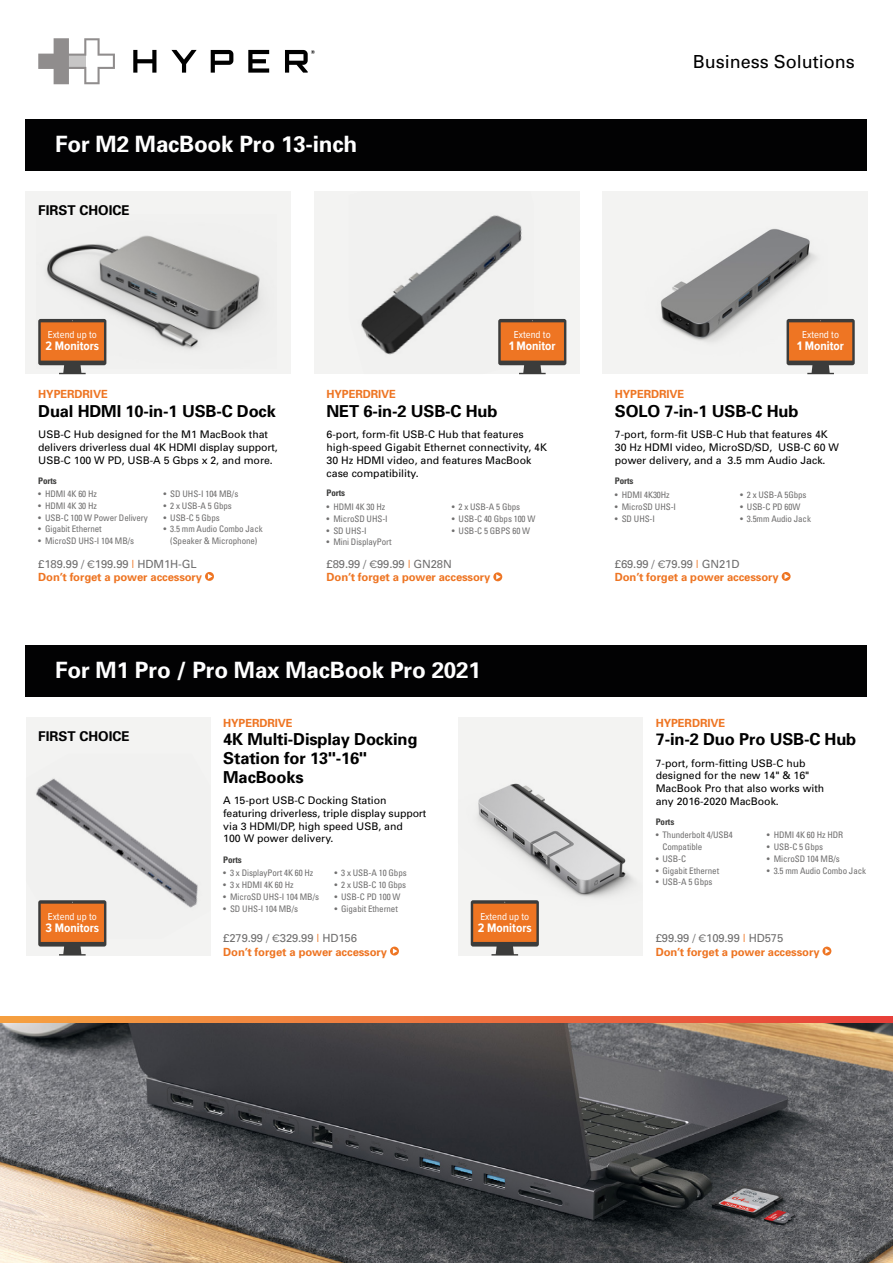
<style>
.page{position:relative;width:893px;height:1263px;background:#fff}
.page>*{position:absolute;margin:0;border:0;box-sizing:border-box;transform-origin:0 0}
.t1{font:700 22.5px "Univers";letter-spacing:-.01em;color:#fff}
.t2{font:18px "Univers";color:#000}
.t3{font:700 16.5px/18.8px "Univers";letter-spacing:-.01em;color:#000}
.t4{font:700 13.5px "Univers";color:#000}
.t5{font:700 13.5px "Univers";color:#020203}
.t6{font:700 12.75px "Proxima Nova Cond";color:#fff}
.t7{font:700 11.25px/13.4px "Univers";letter-spacing:-.01em;color:#ee7523}
.t8{font:10.5px/12.8px "Univers";color:#000}
.t9{font:10.5px "Proxima Nova Cond";color:#fff}
.t10{font:condensed 9px/11.7px "Univers";letter-spacing:-.01em;color:#706f6f;text-align:center}
.t11{font:700 condensed 9px "Univers";letter-spacing:-.01em;color:#3c3c3b}
.s1{font-weight:400;color:#706f6f}
.s2{font-family:"Proxima Nova";font-weight:400;color:#706f6f}
.s3{font-weight:400}
</style>
<div class="page">
<svg style="left:133px;top:50px;width:23px;height:23px"></svg>
<svg style="left:171px;top:50px;width:26px;height:23px"></svg>
<svg style="left:211px;top:50px;width:22px;height:23px"></svg>
<svg style="left:248px;top:50px;width:21px;height:23px"></svg>
<svg style="left:285px;top:50px;width:30px;height:23px"></svg>
<svg style="left:38px;top:38px;width:77px;height:46px"></svg>
<div style="left:26px;top:119px;width:841px;height:51px;background:#020203"></div>
<div style="left:26px;top:191px;width:265px;height:183px;background:#f3f3f2"></div>
<svg style="left:205px;top:572px;width:9px;height:9px"></svg>
<svg style="left:208px;top:574px;width:4px;height:5px"></svg>
<img style="left:40px;top:235px;width:223px;height:129px">
<svg style="left:38px;top:319px;width:68px;height:55px;background:#c47641"></svg>
<div style="left:602px;top:191px;width:265px;height:183px;background:#f3f3f2"></div>
<div style="left:782px;top:572px;width:9px;height:9px;background:#ee7523;border-radius:50%"></div>
<svg style="left:784px;top:574px;width:5px;height:5px"></svg>
<img style="left:660px;top:228px;width:167px;height:136px">
<svg style="left:787px;top:319px;width:68px;height:55px;background:#c57641"></svg>
<div style="left:314px;top:191px;width:265px;height:183px;background:#f3f3f2"></div>
<svg style="left:493px;top:572px;width:9px;height:9px"></svg>
<svg style="left:496px;top:574px;width:5px;height:5px"></svg>
<img style="left:361px;top:215px;width:173px;height:140px">
<svg style="left:498px;top:319px;width:68px;height:55px;background:#c57641"></svg>
<div style="left:26px;top:717px;width:184px;height:238px;background:#f3f3f2"></div>
<div style="left:458px;top:717px;width:185px;height:238px;background:#f3f3f2"></div>
<svg style="left:390px;top:946px;width:9px;height:9px"></svg>
<svg style="left:393px;top:948px;width:4px;height:6px"></svg>
<svg style="left:822px;top:946px;width:9px;height:9px"></svg>
<svg style="left:825px;top:948px;width:5px;height:6px"></svg>
<img style="left:36px;top:778px;width:162px;height:161px">
<img style="left:470px;top:783px;width:164px;height:162px">
<div style="left:26px;top:645px;width:841px;height:51px;background:#020203"></div>
<svg style="left:38px;top:900px;width:68px;height:55px;background:#c57741"></svg>
<svg style="left:471px;top:900px;width:68px;height:55px;background:#c47641"></svg>
<img style="left:0;top:1022px;width:893px;height:241px">
<svg style="left:0;top:1016px;width:893px;height:6px;background:#ee723d"></svg>
<h1 class="t1" style="left:55px;top:130px;width:303px">For M2 MacBook Pro 13-inch</h1>
<h3 class="t4" style="left:38px;top:202px;width:93px">FIRST CHOICE</h3>
<p class="t9" style="left:48px;top:327px;width:50px">Extend up to</p>
<h3 class="t6" style="left:45px;top:337px;width:55px">2 Monitors</h3>
<p class="t7" style="left:38px;top:387px;width:71px">HYPERDRIVE</p>
<h3 class="t3" style="left:38px;top:401px;width:239px">Dual HDMI 10-in-1 USB-C Dock</h3>
<p class="t8" style="left:38px;top:428px;width:241px">USB-C Hub designed for the M1 MacBook that delivers driverless dual 4K HDMI display support,<br>USB-C 100 W PD, USB-A 5 Gbps x 2, and more.</p>
<p class="t11" style="left:38px;top:475px;width:20px">Ports</p>
<p class="t10" style="left:38px;top:488px;width:60px">• HDMI 4K 60 Hz</p>
<p class="t10" style="left:38px;top:500px;width:60px">• HDMI 4K 30 Hz</p>
<p class="t10" style="left:38px;top:511px;width:111px">• USB-C 100 W Power Delivery</p>
<p class="t10" style="left:38px;top:523px;width:65px">• Gigabit Ethernet</p>
<p class="t10" style="left:38px;top:535px;width:97px">• MicroSD UHS-I 104 MB/s</p>
<p class="t10" style="left:163px;top:488px;width:76px">• SD UHS-I 104 MB/s</p>
<p class="t10" style="left:163px;top:500px;width:70px">• 2 x USB-A 5 Gbps</p>
<p class="t10" style="left:163px;top:511px;width:58px">• USB-C 5 Gbps</p>
<p class="t10" style="left:163px;top:523px;width:101px">• 3.5 mm Audio Combo Jack (Speaker &amp; Microphone)</p>
<p class="t7" style="left:38px;top:556px;width:165px"><span class="s1">£189.99 /</span> <span class="s2">€</span><span class="s1">199.99</span> <span class="s3">|</span> <span class="s1">HDM1H-GL<br></span>Don’t forget a power accessory</p>
<p class="t9" style="left:514px;top:327px;width:38px">Extend to</p>
<h3 class="t6" style="left:509px;top:337px;width:48px">1 Monitor</h3>
<p class="t7" style="left:327px;top:387px;width:71px">HYPERDRIVE</p>
<h3 class="t3" style="left:327px;top:401px;width:173px">NET 6-in-2 USB-C Hub</h3>
<p class="t8" style="left:327px;top:428px;width:222px">6-port, form-fit USB-C Hub that features high-speed Gigabit Ethernet connectivity, 4K 30 Hz HDMI video, and features MacBook case compatibility.</p>
<p class="t11" style="left:327px;top:488px;width:20px">Ports</p>
<p class="t10" style="left:327px;top:501px;width:60px">• HDMI 4K 30 Hz</p>
<p class="t10" style="left:327px;top:512px;width:63px">• MicroSD UHS-I</p>
<p class="t10" style="left:327px;top:524px;width:42px">• SD UHS-I</p>
<p class="t10" style="left:327px;top:536px;width:66px">• Mini DisplayPort</p>
<p class="t10" style="left:452px;top:501px;width:70px">• 2 x USB-A 5 Gbps</p>
<p class="t10" style="left:452px;top:512px;width:85px">• USB-C 40 Gbps 100 W</p>
<p class="t10" style="left:452px;top:524px;width:80px">• USB-C 5 GBPS 60 W</p>
<p class="t7" style="left:327px;top:557px;width:165px"><span class="s1">£89.99 /</span> <span class="s2">€</span><span class="s1">99.99</span> <span class="s3">|</span> <span class="s1">GN28N<br></span>Don’t forget a power accessory</p>
<h1 class="t1" style="left:55px;top:656px;width:427px">For M1 Pro / Pro Max MacBook Pro 2021</h1>
<h3 class="t5" style="left:38px;top:728px;width:93px">FIRST CHOICE</h3>
<p class="t9" style="left:48px;top:908px;width:50px">Extend up to</p>
<h3 class="t6" style="left:46px;top:918px;width:55px">3 Monitors</h3>
<p class="t7" style="left:223px;top:715px;width:71px">HYPERDRIVE</p>
<h3 class="t3" style="left:223px;top:729px;width:196px">4K Multi-Display Docking<br>Station for 13"-16"<br>MacBooks</h3>
<p class="t8" style="left:223px;top:794px;width:205px">A 15-port USB-C Docking Station featuring driverless, triple display support via 3 HDMI/DP, high speed USB, and<br>100 W power delivery.</p>
<p class="t11" style="left:223px;top:854px;width:20px">Ports</p>
<p class="t10" style="left:223px;top:867px;width:92px">• 3 x DisplayPort 4K 60 Hz</p>
<p class="t10" style="left:223px;top:879px;width:72px">• 3 x HDMI 4K 60 Hz</p>
<p class="t10" style="left:223px;top:890px;width:97px">• MicroSD UHS-I 104 MB/s</p>
<p class="t10" style="left:223px;top:902px;width:76px">• SD UHS-I 104 MB/s</p>
<p class="t10" style="left:334px;top:867px;width:74px">• 3 x USB-A 10 Gbps</p>
<p class="t10" style="left:334px;top:879px;width:73px">• 2 x USB-C 10 Gbps</p>
<p class="t10" style="left:334px;top:890px;width:68px">• USB-C PD 100 W</p>
<p class="t10" style="left:334px;top:902px;width:65px">• Gigabit Ethernet</p>
<p class="t9" style="left:480px;top:908px;width:50px">Extend up to</p>
<h3 class="t6" style="left:478px;top:918px;width:55px">2 Monitors</h3>
<h2 class="t2" style="left:693px;top:50px;width:164px">Business Solutions</h2>
<p class="t9" style="left:802px;top:327px;width:38px">Extend to</p>
<h3 class="t6" style="left:797px;top:337px;width:48px">1 Monitor</h3>
<p class="t7" style="left:615px;top:387px;width:71px">HYPERDRIVE</p>
<h3 class="t3" style="left:615px;top:401px;width:185px">SOLO 7-in-1 USB-C Hub</h3>
<p class="t8" style="left:615px;top:428px;width:226px">7-port, form-fit USB-C Hub that features 4K<br>30 Hz HDMI video, MicroSD/SD, USB-C 60 W power delivery, and a 3.5 mm Audio Jack.</p>
<p class="t11" style="left:615px;top:476px;width:20px">Ports</p>
<p class="t10" style="left:615px;top:489px;width:56px">• HDMI 4K30Hz</p>
<p class="t10" style="left:615px;top:500px;width:63px">• MicroSD UHS-I</p>
<p class="t10" style="left:615px;top:512px;width:42px">• SD UHS-I</p>
<p class="t10" style="left:740px;top:489px;width:68px">• 2 x USB-A 5Gbps</p>
<p class="t10" style="left:740px;top:500px;width:62px">• USB-C PD 60W</p>
<p class="t10" style="left:740px;top:512px;width:72px">• 3.5mm Audio Jack</p>
<p class="t7" style="left:615px;top:556px;width:165px"><span class="s1">£69.99 /</span> <span class="s2">€</span><span class="s1">79.99</span> <span class="s3">|</span> <span class="s1">GN21D<br></span>Don’t forget a power accessory</p>
<p class="t7" style="left:656px;top:715px;width:71px">HYPERDRIVE</p>
<h3 class="t3" style="left:656px;top:729px;width:202px">7-in-2 Duo Pro USB-C Hub</h3>
<p class="t8" style="left:656px;top:756px;width:170px">7-port, form-fitting USB-C hub designed for the new 14" &amp; 16"<br>MacBook Pro that also works with any 2016-2020 MacBook.</p>
<p class="t11" style="left:656px;top:816px;width:20px">Ports</p>
<p class="t10" style="left:662px;top:829px;width:72px;text-align:left;text-indent:-7px">• Thunderbolt 4/USB4<br>Compatible</p>
<p class="t10" style="left:656px;top:852px;width:32px">• USB-C</p>
<p class="t10" style="left:656px;top:864px;width:65px">• Gigabit Ethernet</p>
<p class="t10" style="left:656px;top:876px;width:58px">• USB-A 5 Gbps</p>
<p class="t10" style="left:767px;top:829px;width:78px">• HDMI 4K 60 Hz HDR</p>
<p class="t10" style="left:767px;top:841px;width:58px">• USB-C 5 Gbps</p>
<p class="t10" style="left:767px;top:852px;width:74px">• MicroSD 104 MB/s</p>
<p class="t10" style="left:767px;top:864px;width:101px">• 3.5 mm Audio Combo Jack</p>
<p class="t7" style="left:223px;top:931px;width:165px"><span class="s1">£279.99 /</span> <span class="s2">€</span><span class="s1">329.99</span> <span class="s3">|</span> <span class="s1">HD156<br></span>Don’t forget a power accessory</p>
<p class="t7" style="left:656px;top:931px;width:165px"><span class="s1">£99.99 /</span> <span class="s2">€</span><span class="s1">109.99</span> <span class="s3">|</span> <span class="s1">HD575<br></span>Don’t forget a power accessory</p>
</div>
